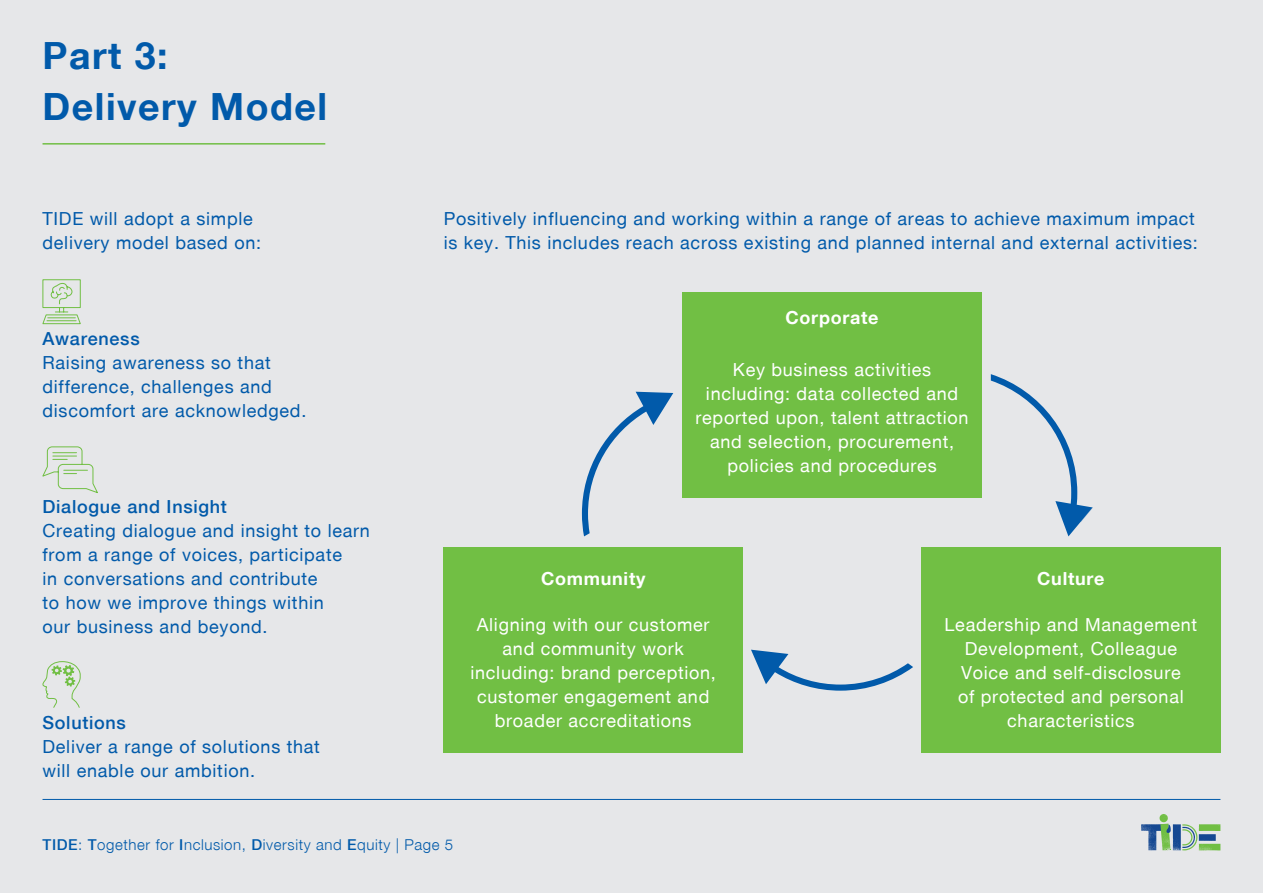
<style>
.page{position:relative;width:1263px;height:893px;background:#e6e7e9}
.page>*{position:absolute;margin:0;border:0;box-sizing:border-box;transform-origin:0 0}
.t1{font:37.5px "Helvetica Neue Bold WHAM";letter-spacing:.04em;color:#015aaa}
.t2{font:18px/24px "Helvetica Neue Roman WHAM";letter-spacing:.04em;color:#015aaa}
.t3{font:18px/24px "Helvetica Neue Roman WHAM";letter-spacing:.04em;color:#fff;text-align:center}
.t4{font:18px "Helvetica Neue Medium WHAM";letter-spacing:.04em;color:#015aaa}
.t5{font:18px "Helvetica Neue Bold WHAM";letter-spacing:.04em;color:#fff}
.t6{font:15px "Helvetica Neue Light WHAM";letter-spacing:.04em;color:#015aaa}
.s1{font-family:"Helvetica Neue Medium WHAM"}
</style>
<div class="page">
<hr style="left:43px;top:799px;width:1177px;height:1px;background:#015aaa">
<svg style="left:1141px;top:814px;width:79px;height:37px"></svg>
<hr style="left:43px;top:143px;width:282px;height:2px;background:#71bf44">
<svg style="left:42px;top:446px;width:56px;height:47px"></svg>
<svg style="left:42px;top:661px;width:39px;height:47px"></svg>
<svg style="left:42px;top:279px;width:39px;height:46px"></svg>
<div style="left:682px;top:292px;width:299px;height:206px;background:#71bf44"></div>
<div style="left:921px;top:547px;width:299px;height:206px;background:#71bf44"></div>
<div style="left:444px;top:547px;width:299px;height:206px;background:#71bf44"></div>
<svg style="left:991px;top:374px;width:101px;height:162px"></svg>
<svg style="left:751px;top:650px;width:162px;height:41px"></svg>
<svg style="left:582px;top:392px;width:91px;height:144px"></svg>
<p class="t1" style="left:43px;top:33px;width:127px">Part 3:</p>
<p class="t1" style="left:43px;top:84px;width:286px">Delivery Model</p>
<p class="t2" style="left:43px;top:206px;width:220px">TIDE will adopt a simple delivery model based on:</p>
<p class="t4" style="left:43px;top:328px;width:99px">Awareness</p>
<p class="t2" style="left:43px;top:350px;width:265px">Raising awareness so that difference, challenges and discomfort are acknowledged.</p>
<p class="t4" style="left:43px;top:496px;width:186px">Dialogue and Insight</p>
<p class="t2" style="left:43px;top:518px;width:329px">Creating dialogue and insight to learn from a range of voices, participate<br>in conversations and contribute<br>to how we improve things within<br>our business and beyond.</p>
<p class="t4" style="left:43px;top:712px;width:85px">Solutions</p>
<p class="t2" style="left:43px;top:734px;width:279px">Deliver a range of solutions that will enable our ambition.</p>
<p class="t2" style="left:444px;top:206px;width:756px">Positively influencing and working within a range of areas to achieve maximum impact is key. This includes reach across existing and planned internal and external activities:</p>
<p class="t5" style="left:785px;top:307px;width:95px">Corporate</p>
<p class="t3" style="left:695px;top:358px;width:275px">Key business activities including: data collected and reported upon, talent attraction and selection, procurement, policies and procedures</p>
<p class="t5" style="left:541px;top:567px;width:106px">Community</p>
<p class="t5" style="left:1037px;top:567px;width:69px">Culture</p>
<p class="t3" style="left:470px;top:612px;width:247px">Aligning with our customer and community work including: brand perception, customer engagement and broader accreditations</p>
<p class="t3" style="left:944px;top:612px;width:254px">Leadership and Management<br>Development, Colleague<br>Voice and self-disclosure<br>of protected and personal characteristics</p>
<p class="t6" style="left:43px;top:836px;width:412px"><span class="s1">TIDE</span>: <span class="s1">T</span>ogether for <span class="s1">I</span>nclusion, <span class="s1">D</span>iversity and <span class="s1">E</span>quity | Page 5</p>
</div>
